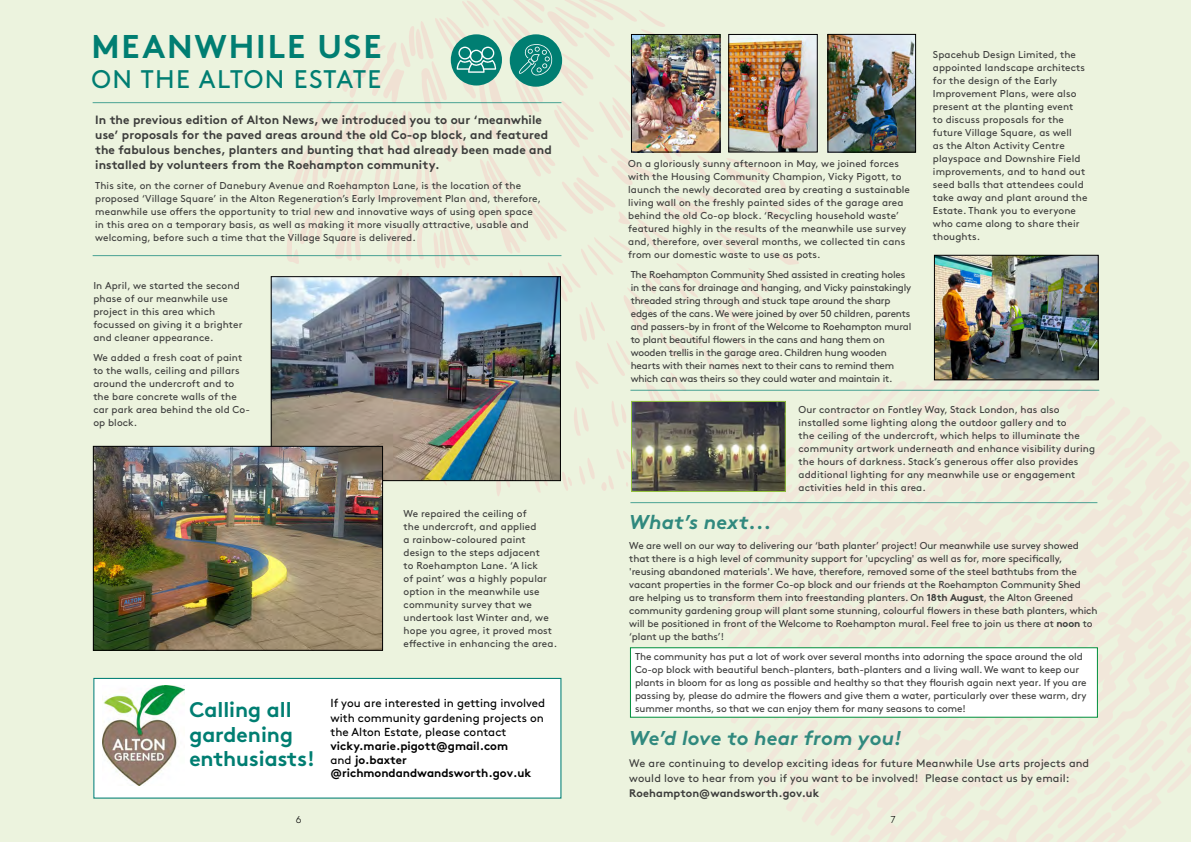
<style>
.page{position:relative;width:1191px;height:842px;background:#fff}
.page>*{position:absolute;margin:0;border:0;box-sizing:border-box;transform-origin:0 0}
.t1{font:700 32.9px "Brown";letter-spacing:.055em;color:#007e72}
.t2{font:25.4px "Brown";letter-spacing:.055em;color:#007e72}
.t3{font:700 21.1px/24.3px "Brown";color:#007e72}
.t4{font:italic 700 20px "Brown";letter-spacing:.01em;color:#30897e}
.t5{font:700 12px/15px "Brown";letter-spacing:.01em;color:#3c3c3b}
.t6{font:11.6px/14.1px "Brown";color:#000;text-align:justify}
.t7{font:700 11.6px/13.8px "Brown";color:#000}
.t8{font:11px/15px "Brown";letter-spacing:.01em;color:#3c3c3b}
.t9{font:700 11px "Brown";letter-spacing:.01em;color:#3c3c3b}
.t10{font:10px/13px "Brown";letter-spacing:.005em;color:#3c3c3b}
.t11{font:10px/13px "Brown";letter-spacing:-.02em;color:#3c3c3b}
.t12{font:300 10px "Brown";color:#000}
.s1{font-weight:700}
.s2{font-weight:400}
</style>
<div class="page">
<div style="left:0;top:0;width:594px;height:842px;background:#ecf3de"></div>
<div style="left:594px;top:0;width:597px;height:842px;background:#ecf3de"></div>
<svg style="left:286px;top:0;width:517px;height:499px"></svg>
<svg style="left:716px;top:364px;width:475px;height:478px"></svg>
<div style="left:510px;top:34px;width:52px;height:53px;background:#007e72;border-radius:50%"></div>
<svg style="left:519px;top:44px;width:34px;height:31px"></svg>
<div style="left:451px;top:34px;width:51px;height:52px;background:#007e72;border-radius:50%"></div>
<svg style="left:457px;top:47px;width:39px;height:26px"></svg>
<img style="left:273px;top:278px;width:285px;height:201px">
<div style="left:271px;top:276px;width:289px;height:205px;border:1px solid #000"></div>
<hr style="left:93px;top:255px;width:468px;height:1px;background:#007e72">
<hr style="left:93px;top:102px;width:468px;height:1px;background:#007e72">
<hr style="left:630px;top:390px;width:469px;height:1px;background:#007e72">
<hr style="left:630px;top:502px;width:467px;height:1px;background:#007e72">
<div style="left:94px;top:678px;width:467px;height:120px;background:#fff"></div>
<img style="left:103px;top:685px;width:81px;height:101px">
<div style="left:93px;top:678px;width:468px;height:121px;border:1px solid #007e72"></div>
<img style="left:95px;top:448px;width:286px;height:200px">
<div style="left:93px;top:446px;width:290px;height:204px;border:1px solid #000"></div>
<img style="left:829px;top:36px;width:84px;height:114px">
<div style="left:827px;top:34px;width:88px;height:118px;border:1px solid #000"></div>
<img style="left:936px;top:257px;width:160px;height:121px">
<div style="left:934px;top:255px;width:164px;height:125px;border:1px solid #000"></div>
<img style="left:633px;top:403px;width:150px;height:87px">
<div style="left:631px;top:401px;width:154px;height:91px;border:1px solid #94c23d"></div>
<div style="left:630px;top:647px;width:467px;height:70px;background:#fff"></div>
<img style="left:730px;top:36px;width:85px;height:114px">
<div style="left:728px;top:34px;width:89px;height:118px;border:1px solid #000"></div>
<img style="left:633px;top:36px;width:85px;height:114px">
<div style="left:631px;top:34px;width:89px;height:118px;border:1px solid #000"></div>
<h1 class="t1" style="left:92px;top:19px;width:291px">MEANWHILE USE</h1>
<h2 class="t2" style="left:91px;top:60px;width:291px">ON THE ALTON ESTATE</h2>
<p class="t5" style="left:95px;top:111px;width:458px">In the previous edition of Alton News, we introduced you to our ‘meanwhile use’ proposals for the paved areas around the old Co-op block, and featured the fabulous benches, planters and bunting that had already been made and installed by volunteers from the Roehampton community.</p>
<p class="t10" style="left:95px;top:178px;width:447px">This site, on the corner of Danebury Avenue and Roehampton Lane, is the location of the proposed ‘Village Square’ in the Alton Regeneration’s Early Improvement Plan and, therefore, meanwhile use offers the opportunity to trial new and innovative ways of using open space in this area on a temporary basis, as well as making it more visually attractive, usable and welcoming, before such a time that the Village Square is delivered.</p>
<p class="t10" style="left:93px;top:278px;width:151px">In April, we started the second phase of our meanwhile use project in this area which focussed on giving it a brighter and cleaner appearance.</p>
<p class="t10" style="left:93px;top:350px;width:158px">We added a fresh coat of paint to the walls, ceiling and pillars around the undercroft and to the bare concrete walls of the car park area behind the old Co&shy;op block.</p>
<p class="t10" style="left:628px;top:157px;width:283px">On a gloriously sunny afternoon in May, we joined forces with the Housing Community Champion, Vicky Pigott, to launch the newly decorated area by creating a sustainable living wall on the freshly painted sides of the garage area behind the old Co-op block. ‘Recycling household waste’ featured highly in the results of the meanwhile use survey and, therefore, over several months, we collected tin cans from our domestic waste to use as pots.</p>
<p class="t11" style="left:631px;top:267px;width:282px">The Roehampton Community Shed assisted in creating holes in the cans for drainage and hanging, and Vicky painstakingly threaded string through and stuck tape around the sharp edges of the cans. We were joined by over 50 children, parents and passers-by in front of the Welcome to Roehampton mural to plant beautiful flowers in the cans and hang them on wooden trellis in the garage area. Children hung wooden hearts with their names next to their cans to remind them which can was theirs so they could water and maintain it.</p>
<p class="t10" style="left:933px;top:48px;width:156px">Spacehub Design Limited, the appointed landscape architects for the design of the Early<br>Improvement Plans, were also present at the planting event<br>to discuss proposals for the future Village Square, as well<br>as the Alton Activity Centre playspace and Downshire Field improvements, and to hand out seed balls that attendees could take away and plant around the<br>Estate. Thank you to everyone who came along to share their thoughts.</p>
<p class="t10" style="left:798px;top:402px;width:298px">Our contractor on Fontley Way, Stack London, has also installed some lighting along the outdoor gallery and to<br>the ceiling of the undercroft, which helps to illuminate the community artwork underneath and enhance visibility during the hours of darkness. Stack’s generous offer also provides additional lighting for any meanwhile use or engagement activities held in this area.</p>
<h3 class="t3" style="left:189px;top:696px;width:127px">Calling all gardening enthusiasts!</h3>
<p class="t10" style="left:403px;top:506px;width:155px">We repaired the ceiling of<br>the undercroft, and applied<br>a rainbow-coloured paint design to the steps adjacent<br>to Roehampton Lane. ‘A lick<br>of paint’ was a highly popular option in the meanwhile use community survey that we undertook last Winter and, we hope you agree, it proved most effective in enhancing the area.</p>
<h3 class="t4" style="left:629px;top:506px;width:144px">What’s next...</h3>
<p class="t10" style="left:629px;top:538px;width:470px">We are well on our way to delivering our ‘bath planter’ project! Our meanwhile use survey showed that there is a high level of community support for 'upcycling' as well as for, more specifically, 'reusing abandoned materials'. We have, therefore, removed some of the steel bathtubs from the vacant properties in the former Co-op block and our friends at the Roehampton Community Shed are helping us to transform them into freestanding planters. On <span class="s1">18th August</span>, the Alton Greened community gardening group will plant some stunning, colourful flowers in these bath planters, which will be positioned in front of the Welcome to Roehampton mural. Feel free to join us there at <span class="s1">noon</span> to ‘plant up the baths’!</p>
<p class="t10" style="left:635px;top:649px;width:453px">The community has put a lot of work over several months into adorning the space around the old Co-op block with beautiful bench-planters, bath-planters and a living wall. We want to keep our plants in bloom for as long as possible and healthy so that they flourish again next year. If you are passing by, please do admire the flowers and give them a water, particularly over these warm, dry summer months, so that we can enjoy them for many seasons to come!</p>
<h3 class="t4" style="left:629px;top:722px;width:274px">We’d love to hear from you!</h3>
<p class="t8" style="left:629px;top:754px;width:461px">We are continuing to develop exciting ideas for future Meanwhile Use arts projects and would love to hear from you if you want to be involved! Please contact us by email:</p>
<p class="t9" style="left:629px;top:784px;width:191px">Roehampton@wandsworth.gov.uk</p>
<p class="t6" style="left:330px;top:695px;width:216px">If you are interested in getting involved with community gardening projects on the Alton Estate, please contact</p>
<p class="t7" style="left:330px;top:737px;width:202px">vicky.marie.pigott@gmail.com <span class="s2">and</span> jo.baxter @richmondandwandsworth.gov.uk</p>
<p class="t12" style="left:296px;top:812px;width:7px">6</p>
<p class="t12" style="left:890px;top:812px;width:7px">7</p>
</div>
